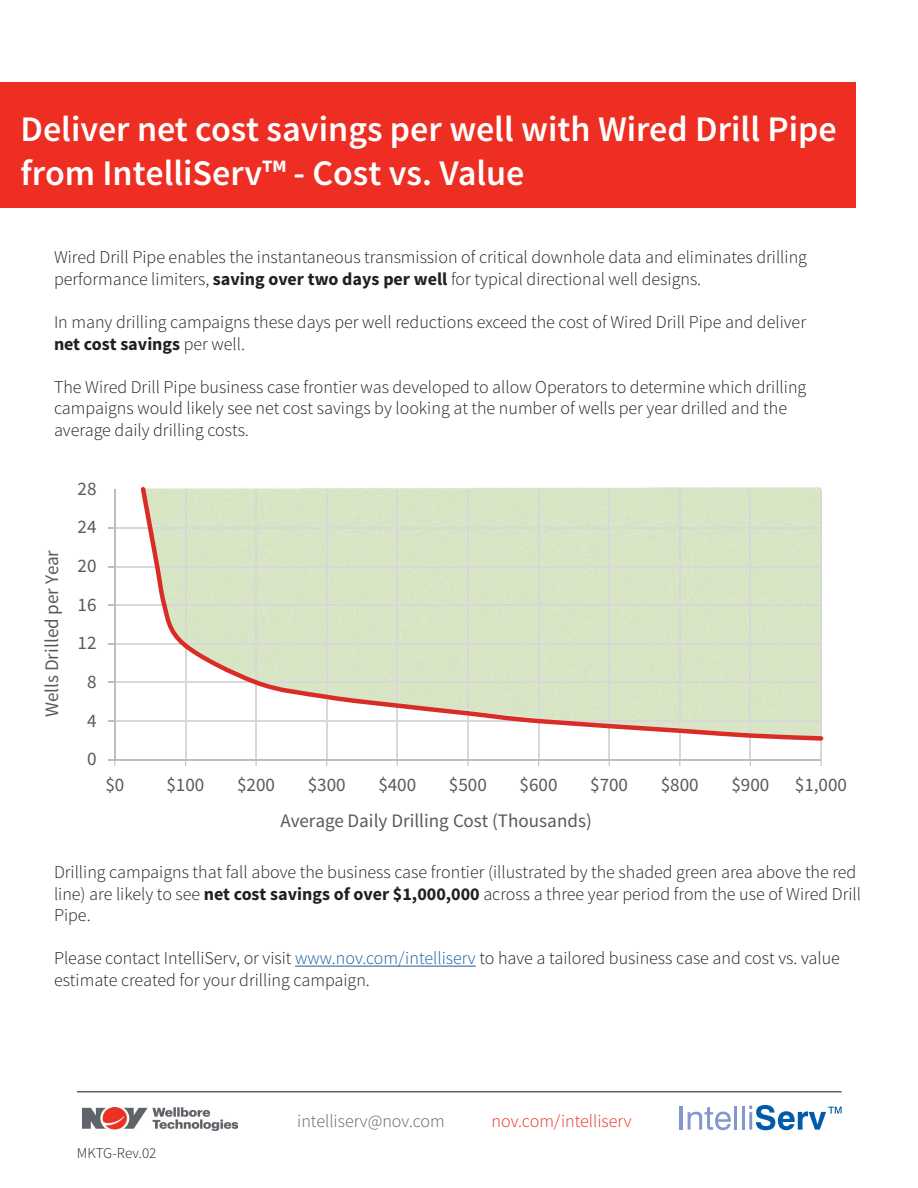
<style>
.page{position:relative;width:918px;height:1188px;background:#fff}
.page>*{position:absolute;margin:0;border:0;box-sizing:border-box;transform-origin:0 0}
.t1{font:600 36px/43.2px "Source Sans Pro";color:#fff}
.t2{font:19.05px "Source Sans Pro";color:#595a59}
.Paragraph_Style_1{font:300 18px/21.6px "Source Sans Pro";color:#231f20}
.t3{font:300 18px "Source Sans Pro";color:#5f6369}
.t4{font:300 18px "Source Sans Pro";color:#ee2e22}
.picture_captions{font:300 15px "Source Sans Pro";letter-spacing:-.005em;color:#231f20}
.s1{font-weight:700}
.s2{color:#175d9e}
</style>
<div class="page">
<div style="left:0;top:82px;width:855px;height:125px;background:#ee2e22"></div>
<hr style="left:295px;top:966px;width:181px;height:1px;background:#175d9e">
<hr style="left:77px;top:1091px;width:765px;height:2px;background:#5f6369">
<img style="left:82px;top:1107px;width:156px;height:23px">
<hr style="left:679px;top:1106px;width:4px;height:24px;background:#8197cd">
<svg style="left:688px;top:1107px;width:43px;height:23px"></svg>
<hr style="left:734px;top:1106px;width:3px;height:24px;background:#8197cd">
<hr style="left:742px;top:1106px;width:3px;height:24px;background:#8197cd">
<svg style="left:749px;top:1105px;width:93px;height:25px"></svg>
<img style="left:108px;top:488px;width:716px;height:278px">
<hr style="left:115px;top:721px;width:706px;height:1px;background:#d8d8d8">
<hr style="left:115px;top:682px;width:706px;height:1px;background:#d8d8d8">
<hr style="left:115px;top:643px;width:706px;height:1px;background:#d8d8d8">
<hr style="left:115px;top:605px;width:706px;height:1px;background:#d8d8d8">
<hr style="left:115px;top:566px;width:706px;height:1px;background:#d8d8d8">
<hr style="left:115px;top:527px;width:706px;height:1px;background:#d8d8d8">
<hr style="left:185px;top:489px;width:1px;height:271px;background:#d8d8d8">
<hr style="left:256px;top:489px;width:1px;height:271px;background:#d8d8d8">
<hr style="left:326px;top:489px;width:1px;height:271px;background:#d8d8d8">
<hr style="left:397px;top:489px;width:1px;height:271px;background:#d8d8d8">
<hr style="left:468px;top:489px;width:1px;height:271px;background:#d8d8d8">
<hr style="left:538px;top:489px;width:1px;height:271px;background:#d8d8d8">
<hr style="left:609px;top:489px;width:1px;height:271px;background:#d8d8d8">
<hr style="left:679px;top:489px;width:1px;height:271px;background:#d8d8d8">
<hr style="left:750px;top:489px;width:1px;height:271px;background:#d8d8d8">
<hr style="left:821px;top:489px;width:1px;height:271px;background:#d8d8d8">
<hr style="left:114px;top:489px;width:1px;height:271px;background:#bfbebe">
<hr style="left:115px;top:759px;width:706px;height:1px;background:#bfbebe">
<svg style="left:109px;top:759px;width:6px;height:7px"></svg>
<svg style="left:141px;top:487px;width:682px;height:254px;fill:#d8e5c5"></svg>
<p class="t1" style="left:21px;top:109px;width:818px">Deliver net cost savings per well with Wired Drill Pipe from IntelliServ™ - Cost vs. Value</p>
<p class="Paragraph_Style_1" style="left:54px;top:247px;width:755px">Wired Drill Pipe enables the instantaneous transmission of critical downhole data and eliminates drilling performance limiters, <span class="s1">saving over two days per well</span> for typical directional well designs.</p>
<p class="Paragraph_Style_1" style="left:54px;top:311px;width:754px">In many drilling campaigns these days per well reductions exceed the cost of Wired Drill Pipe and deliver <span class="s1">net cost savings</span> per well.</p>
<p class="Paragraph_Style_1" style="left:54px;top:376px;width:754px">The Wired Drill Pipe business case frontier was developed to allow Operators to determine which drilling campaigns would likely see net cost savings by looking at the number of wells per year drilled and the average daily drilling costs.</p>
<p class="t2" style="left:78px;top:477px;width:20px">28</p>
<p class="t2" style="left:40px;top:717px;width:169px;rotate:-90deg">Wells Drilled per Year</p>
<p class="t2" style="left:78px;top:515px;width:20px">24</p>
<p class="t2" style="left:78px;top:554px;width:20px">20</p>
<p class="t2" style="left:78px;top:592px;width:20px">16</p>
<p class="t2" style="left:78px;top:631px;width:20px">12</p>
<p class="t2" style="left:87px;top:670px;width:11px">8</p>
<p class="t2" style="left:87px;top:708px;width:11px">4</p>
<p class="t2" style="left:87px;top:747px;width:11px">0</p>
<p class="t2" style="left:105px;top:773px;width:20px">$0</p>
<p class="t2" style="left:167px;top:773px;width:39px">$100</p>
<p class="t2" style="left:237px;top:773px;width:39px">$200</p>
<p class="t2" style="left:308px;top:773px;width:39px">$300</p>
<p class="t2" style="left:378px;top:773px;width:39px">$400</p>
<p class="t2" style="left:449px;top:773px;width:39px">$500</p>
<p class="t2" style="left:520px;top:773px;width:39px">$600</p>
<p class="t2" style="left:590px;top:773px;width:39px">$700</p>
<p class="t2" style="left:661px;top:773px;width:39px">$800</p>
<p class="t2" style="left:731px;top:773px;width:39px">$900</p>
<p class="t2" style="left:795px;top:773px;width:54px">$1,000</p>
<p class="t2" style="left:280px;top:809px;width:313px">Average Daily Drilling Cost (Thousands)</p>
<p class="Paragraph_Style_1" style="left:54px;top:861px;width:809px">Drilling campaigns that fall above the business case frontier (illustrated by the shaded green area above the red line) are likely to see <span class="s1">net cost savings of over $1,000,000</span> across a three year period from the use of Wired Drill<br>Pipe.</p>
<p class="Paragraph_Style_1" style="left:54px;top:948px;width:787px">Please contact IntelliServ, or visit <span class="s2">www.nov.com/intelliserv</span> to have a tailored business case and cost vs. value estimate created for your drilling campaign.</p>
<p class="picture_captions" style="left:77px;top:1144px;width:81px">MKTG-Rev.02</p>
<p class="t3" style="left:297px;top:1110px;width:149px">intelliserv@nov.com</p>
<p class="t4" style="left:492px;top:1110px;width:141px">nov.com/intelliserv</p>
</div>
